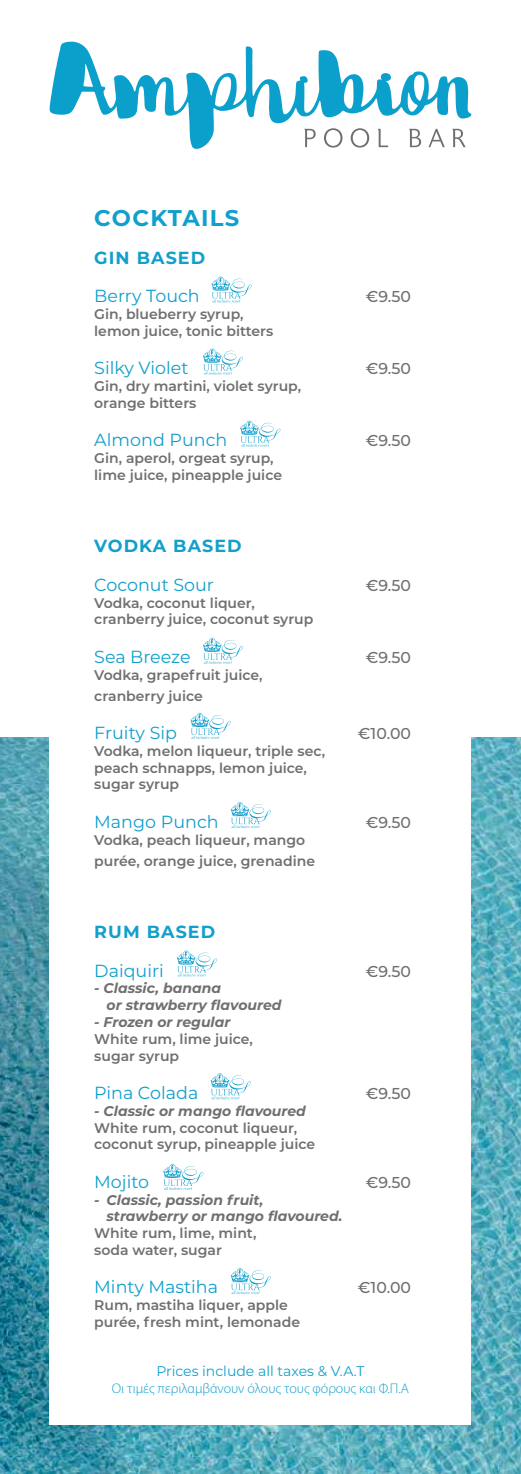
<style>
.page{position:relative;width:521px;height:1474px;background:#fff}
.page>*{position:absolute;margin:0;border:0;box-sizing:border-box;transform-origin:0 0}
.t1{font:700 22.75px "Montserrat";letter-spacing:.06em;color:#119fcc}
.t2{font:17.5px "Montserrat";color:#119fcc}
.t3{font:700 17.5px "Montserrat";letter-spacing:.06em;color:#119fcc}
.t4{font:500 15.75px "Montserrat";color:#706f6f}
.t5{font:600 14px/16.8px "Montserrat";color:#706f6f}
.t6{font:italic 700 14px/16.8px "Montserrat";color:#706f6f}
.t7{font:300 14px "Myriad Pro";color:#119fcc}
.t8{font:14px "Montserrat";color:#119fcc}
</style>
<div class="page">
<img style="left:0;top:737px;width:521px;height:736px">
<div style="left:50px;top:50px;width:421px;height:1374px;background:#fff"></div>
<svg style="left:118px;top:46px;width:353px;height:103px"></svg>
<svg style="left:49px;top:41px;width:69px;height:75px"></svg>
<svg style="left:211px;top:276px;width:41px;height:26px"></svg>
<svg style="left:203px;top:348px;width:40px;height:26px"></svg>
<svg style="left:240px;top:420px;width:40px;height:26px"></svg>
<svg style="left:203px;top:637px;width:40px;height:26px"></svg>
<svg style="left:190px;top:712px;width:41px;height:27px"></svg>
<svg style="left:231px;top:802px;width:40px;height:26px"></svg>
<svg style="left:177px;top:950px;width:40px;height:26px"></svg>
<svg style="left:211px;top:1073px;width:40px;height:26px"></svg>
<svg style="left:163px;top:1163px;width:40px;height:26px"></svg>
<svg style="left:231px;top:1268px;width:40px;height:25px"></svg>
<h1 class="t1" style="left:94px;top:201px;width:147px">COCKTAILS</h1>
<p class="t3" style="left:94px;top:245px;width:112px">GIN BASED</p>
<p class="t2" style="left:94px;top:284px;width:107px">Berry Touch</p>
<p class="t4" style="left:366px;top:286px;width:47px">€9.50</p>
<p class="t5" style="left:94px;top:305px;width:180px">Gin, blueberry syrup, lemon juice, tonic bitters</p>
<p class="t2" style="left:94px;top:356px;width:96px">Silky Violet</p>
<p class="t4" style="left:366px;top:358px;width:47px">€9.50</p>
<p class="t5" style="left:94px;top:377px;width:208px">Gin, dry martini, violet syrup, orange bitters</p>
<p class="t2" style="left:94px;top:428px;width:134px">Almond Punch</p>
<p class="t4" style="left:366px;top:429px;width:47px">€9.50</p>
<p class="t5" style="left:94px;top:449px;width:189px">Gin, aperol, orgeat syrup, lime juice, pineapple juice</p>
<p class="t3" style="left:94px;top:533px;width:149px">VODKA BASED</p>
<p class="t2" style="left:94px;top:572px;width:121px">Coconut Sour</p>
<p class="t4" style="left:366px;top:574px;width:47px">€9.50</p>
<p class="t5" style="left:94px;top:593px;width:221px">Vodka, coconut liquer, cranberry juice, coconut syrup</p>
<p class="t2" style="left:94px;top:644px;width:98px">Sea Breeze</p>
<p class="t4" style="left:366px;top:646px;width:47px">€9.50</p>
<p class="t5" style="left:94px;top:663px;width:170px;line-height:21px">Vodka, grapefruit juice, cranberry juice</p>
<p class="t2" style="left:94px;top:720px;width:84px">Fruity Sip</p>
<p class="t4" style="left:358px;top:722px;width:55px">€10.00</p>
<p class="t5" style="left:94px;top:741px;width:232px">Vodka, melon liqueur, triple sec, peach schnapps, lemon juice, sugar syrup</p>
<p class="t2" style="left:94px;top:809px;width:126px">Mango Punch</p>
<p class="t4" style="left:366px;top:811px;width:47px">€9.50</p>
<p class="t5" style="left:94px;top:828px;width:222px;line-height:21px">Vodka, peach liqueur, mango purée, orange juice, grenadine</p>
<p class="t3" style="left:94px;top:919px;width:122px">RUM BASED</p>
<p class="t2" style="left:94px;top:958px;width:71px">Daiquiri</p>
<p class="t4" style="left:366px;top:960px;width:47px">€9.50</p>
<p class="t6" style="left:107px;top:979px;width:177px;text-indent:-12px">- Classic, banana<br>or strawberry flavoured</p>
<p class="t6" style="left:94px;top:1012px;width:138px">- Frozen or regular</p>
<p class="t5" style="left:94px;top:1029px;width:160px">White rum, lime juice, sugar syrup</p>
<p class="t2" style="left:94px;top:1080px;width:106px">Pina Colada</p>
<p class="t4" style="left:366px;top:1082px;width:47px">€9.50</p>
<p class="t6" style="left:94px;top:1101px;width:213px">- Classic or mango flavoured</p>
<p class="t5" style="left:94px;top:1118px;width:222px">White rum, coconut liqueur, coconut syrup, pineapple juice</p>
<p class="t2" style="left:94px;top:1169px;width:56px">Mojito</p>
<p class="t4" style="left:366px;top:1171px;width:47px">€9.50</p>
<p class="t6" style="left:107px;top:1190px;width:237px;text-indent:-12px">- Classic, passion fruit, strawberry or mango flavoured.</p>
<p class="t5" style="left:94px;top:1224px;width:164px">White rum, lime, mint, soda water, sugar</p>
<p class="t2" style="left:94px;top:1275px;width:125px">Minty Mastiha</p>
<p class="t4" style="left:358px;top:1276px;width:55px">€10.00</p>
<p class="t5" style="left:94px;top:1296px;width:207px">Rum, mastiha liquer, apple purée, fresh mint, lemonade</p>
<p class="t8" style="left:156px;top:1361px;width:209px">Prices include all taxes &amp; V.A.T</p>
<p class="t7" style="left:112px;top:1380px;width:299px">Οι τιμές περιλαμβάνουν όλους τους φόρους και Φ.Π.Α</p>
</div>
